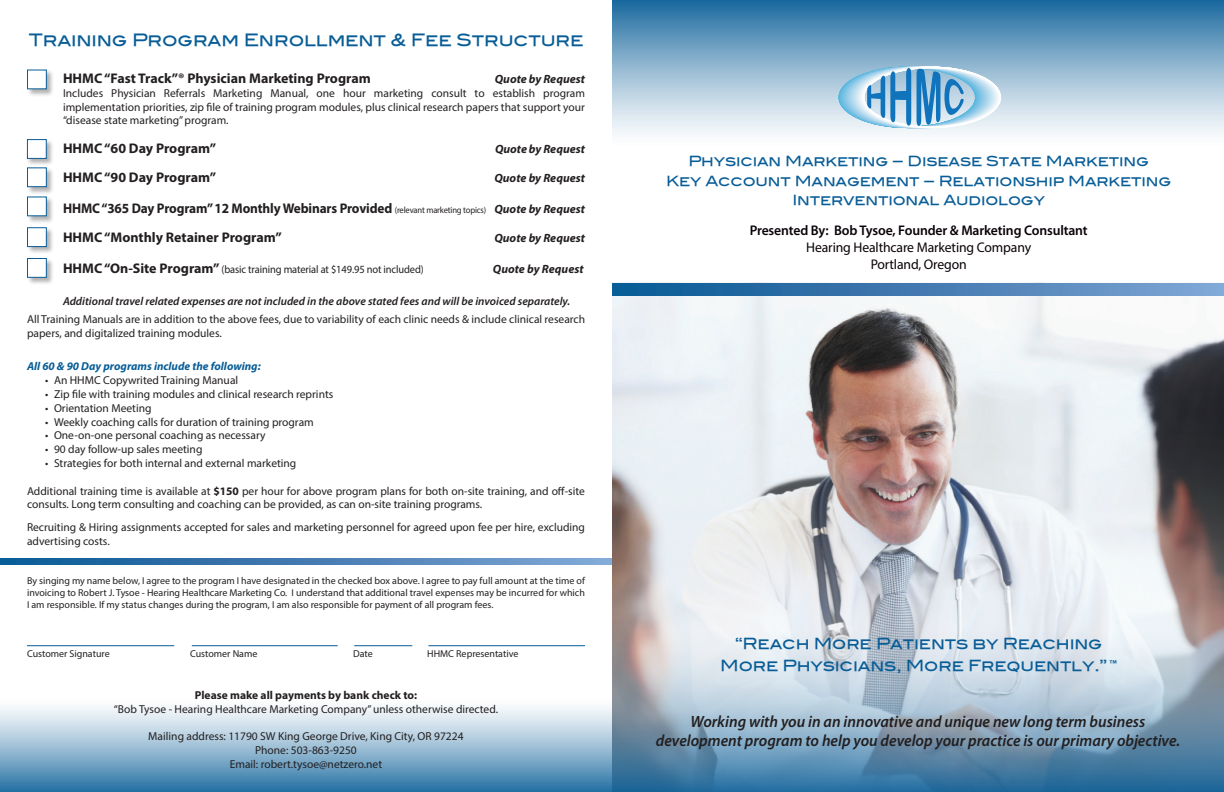
<style>
.page{position:relative;width:1224px;height:792px;background:#fff}
.page>*{position:absolute;margin:0;border:0;box-sizing:border-box;transform-origin:0 0}
.t1{font:17px "Blair Md ITCTT Medium";letter-spacing:-.01em;color:#085d97}
.t2{font:italic 600 16.3px/19px "Myriad Pro";color:#231f20;text-align:center;scale:.96 1}
.t3{font:15.3px/22px "Blair Md ITCTT Medium";letter-spacing:-.01em;color:#085d97;text-align:center}
.t4{font:700 14px/29px "Myriad Pro";color:#231f20;scale:.95 1}
.t5{font:14px/19.2px "Blair Md ITCTT Medium";letter-spacing:-.01em;color:#085d97;text-align:center}
.t6{font:700 14px "Myriad Pro";color:#231f20}
.t7{font:600 14px "Myriad Pro";letter-spacing:-.01em;color:#090208}
.t8{font:14px/17px "Myriad Pro";letter-spacing:-.01em;color:#090208;text-align:center}
.t9{font:italic 700 12px "Myriad Pro";color:#231f20}
.t10{font:11.5px/13.8px "Myriad Pro";color:#231f20}
.t11{font:italic 600 11.5px "Myriad Pro";color:#231f20}
.t12{font:italic 700 11.5px "Myriad Pro";color:#085d97}
.t13{font:700 11.5px "Myriad Pro";color:#231f20}
.t14{font:11px "Myriad Pro";letter-spacing:-.01em;color:#231f20;scale:.95 1}
.t15{font:10px/12px "Myriad Pro";color:#231f20;text-align:justify}
.s1{font-weight:400;font-size:9px}
.s2{font-style:italic;font-size:12px}
.s3{font-weight:700;font-size:14px}
.s4{font-weight:700}
.s5{font-size:19.2px}
</style>
<div class="page">
<div style="left:0;top:699px;width:612px;height:93px;background:linear-gradient(to bottom,#fff,#2d75a6)"></div>
<svg style="left:0;top:558px;width:612px;height:6px;background:#457eb3"></svg>
<hr style="left:27px;top:645px;width:147px;height:1px;background:#085d97">
<hr style="left:192px;top:645px;width:146px;height:1px;background:#085d97">
<hr style="left:428px;top:645px;width:157px;height:1px;background:#085d97">
<hr style="left:354px;top:645px;width:58px;height:1px;background:#085d97">
<div style="left:612px;top:0;width:612px;height:146px;background:linear-gradient(to bottom,#236ea2,#fff)"></div>
<div style="left:863px;top:67px;width:138px;height:61px;border:1px solid #fff;border-radius:50%"></div>
<svg style="left:867px;top:68px;width:44px;height:58px;background:#84b6d9"></svg>
<svg style="left:917px;top:69px;width:47px;height:57px;background:#70abd4"></svg>
<img style="left:612px;top:283px;width:612px;height:509px">
<svg style="left:612px;top:284px;width:612px;height:11px;background:#437cb2"></svg>
<div style="left:26px;top:139px;width:28px;height:28px;background:#231f20;opacity:.35"></div>
<div style="left:27px;top:139px;width:20px;height:20px;background:#fff;border:1px solid #085d97"></div>
<div style="left:26px;top:167px;width:29px;height:28px;background:#231f20;opacity:.35"></div>
<div style="left:27px;top:167px;width:20px;height:20px;background:#fff;border:1px solid #085d97"></div>
<div style="left:26px;top:196px;width:29px;height:28px;background:#231f20;opacity:.35"></div>
<div style="left:27px;top:196px;width:20px;height:20px;background:#fff;border:1px solid #085d97"></div>
<div style="left:26px;top:69px;width:29px;height:28px;background:#231f20;opacity:.35"></div>
<div style="left:27px;top:70px;width:20px;height:19px;background:#fff;border:1px solid #085d97"></div>
<div style="left:26px;top:227px;width:29px;height:28px;background:#231f20;opacity:.35"></div>
<div style="left:27px;top:227px;width:20px;height:20px;background:#fff;border:1px solid #085d97"></div>
<div style="left:26px;top:257px;width:29px;height:29px;background:#231f20;opacity:.35"></div>
<div style="left:27px;top:258px;width:20px;height:20px;background:#fff;border:1px solid #085d97"></div>
<h1 class="t1" style="left:29px;top:26px;width:556px">Training Program Enrollment &amp; Fee Structure</h1>
<p class="t6" style="left:63px;top:69px;width:309px">HHMC “Fast Track”® Physician Marketing Program</p>
<p class="t9" style="left:495px;top:71px;width:92px">Quote by Request</p>
<p class="t10" style="left:63px;top:86px;width:523px;text-align:justify">Includes Physician Referrals Marketing Manual, one hour marketing consult to establish program implementation priorities, zip file of training program modules, plus clinical research papers that support your “disease state marketing” program.</p>
<p class="t6" style="left:63px;top:140px;width:155px">HHMC “60 Day Program”</p>
<p class="t9" style="left:495px;top:142px;width:91px">Quote by Request</p>
<p class="t6" style="left:63px;top:169px;width:155px">HHMC “90 Day Program”</p>
<p class="t9" style="left:494px;top:171px;width:92px">Quote by Request</p>
<p class="t4" style="left:63px;top:194px;width:551px">HHMC “365 Day Program” 12 Monthly Webinars Provided <span class="s1">(relevant marketing topics)</span> <span class="s2">Quote by Request<br></span>HHMC “Monthly Retainer Program”</p>
<p class="t9" style="left:494px;top:231px;width:92px">Quote by Request</p>
<p class="t14" style="left:63px;top:263px;width:381px"><span class="s3">HHMC “On-Site Program”</span> (basic training material at $149.95 not included)</p>
<p class="t9" style="left:493px;top:262px;width:92px">Quote by Request</p>
<p class="t11" style="left:63px;top:294px;width:509px">Additional travel related expenses are not included in the above stated fees and will be invoiced separately.</p>
<p class="t10" style="left:27px;top:312px;width:560px">All Training Manuals are in addition to the above fees, due to variability of each clinic needs &amp; include clinical research papers, and digitalized training modules.</p>
<p class="t12" style="left:27px;top:359px;width:235px">All 60 &amp; 90 Day programs include the following:</p>
<p class="t10" style="left:45px;top:373px;width:195px">• An HHMC Copywrited Training Manual</p>
<p class="t10" style="left:45px;top:387px;width:290px">• Zip file with training modules and clinical research reprints</p>
<p class="t10" style="left:45px;top:401px;width:108px">• Orientation Meeting</p>
<p class="t10" style="left:45px;top:415px;width:270px">• Weekly coaching calls for duration of training program</p>
<p class="t10" style="left:45px;top:428px;width:222px">• One-on-one personal coaching as necessary</p>
<p class="t10" style="left:45px;top:442px;width:159px">• 90 day follow-up sales meeting</p>
<p class="t10" style="left:45px;top:456px;width:253px">• Strategies for both internal and external marketing</p>
<p class="t10" style="left:27px;top:484px;width:559px">Additional training time is available at <span class="s4">$150</span> per hour for above program plans for both on-site training, and off-site consults. Long term consulting and coaching can be provided, as can on-site training programs.</p>
<p class="t10" style="left:27px;top:520px;width:560px">Recruiting &amp; Hiring assignments accepted for sales and marketing personnel for agreed upon fee per hire, excluding advertising costs.</p>
<p class="t15" style="left:27px;top:574px;width:560px">By singing my name below, I agree to the program I have designated in the checked box above. I agree to pay full amount at the time of invoicing to Robert J. Tysoe - Hearing Healthcare Marketing Co. I understand that additional travel expenses may be incurred for which I am responsible. If my status changes during the program, I am also responsible for payment of all program fees.</p>
<p class="t15" style="left:27px;top:648px;width:84px">Customer Signature</p>
<p class="t15" style="left:190px;top:648px;width:69px">Customer Name</p>
<p class="t15" style="left:353px;top:648px;width:21px">Date</p>
<p class="t15" style="left:427px;top:648px;width:93px">HHMC Representative</p>
<p class="t13" style="left:195px;top:687px;width:224px">Please make all payments by bank check to:</p>
<p class="t10" style="left:114px;top:702px;width:386px">“Bob Tysoe - Hearing Healthcare Marketing Company” unless otherwise directed.</p>
<p class="t10" style="left:148px;top:729px;width:317px;text-align:center">Mailing address: 11790 SW King George Drive, King City, OR 97224<br>Phone: 503-863-9250<br>Email: robert.tysoe@netzero.net</p>
<p class="t5" style="left:666px;top:150px;width:507px">Physician Marketing – Disease State Marketing<br>Key Account Management – Relationship Marketing<br>Interventional Audiology</p>
<p class="t7" style="left:750px;top:221px;width:340px">Presented By: Bob Tysoe, Founder &amp; Marketing Consultant</p>
<p class="t8" style="left:806px;top:238px;width:226px">Hearing Healthcare Marketing Company<br>Portland, Oregon</p>
<h3 class="t3" style="left:720px;top:631px;width:398px">“Reach More Patients by Reaching<br>More Physicians, More Frequently.” <span class="s5">™</span></h3>
<h2 class="t2" style="left:656px;top:711px;width:548px">Working with you in an innovative and unique new long term business development program to help you develop your practice is our primary objective.</h2>
</div>
